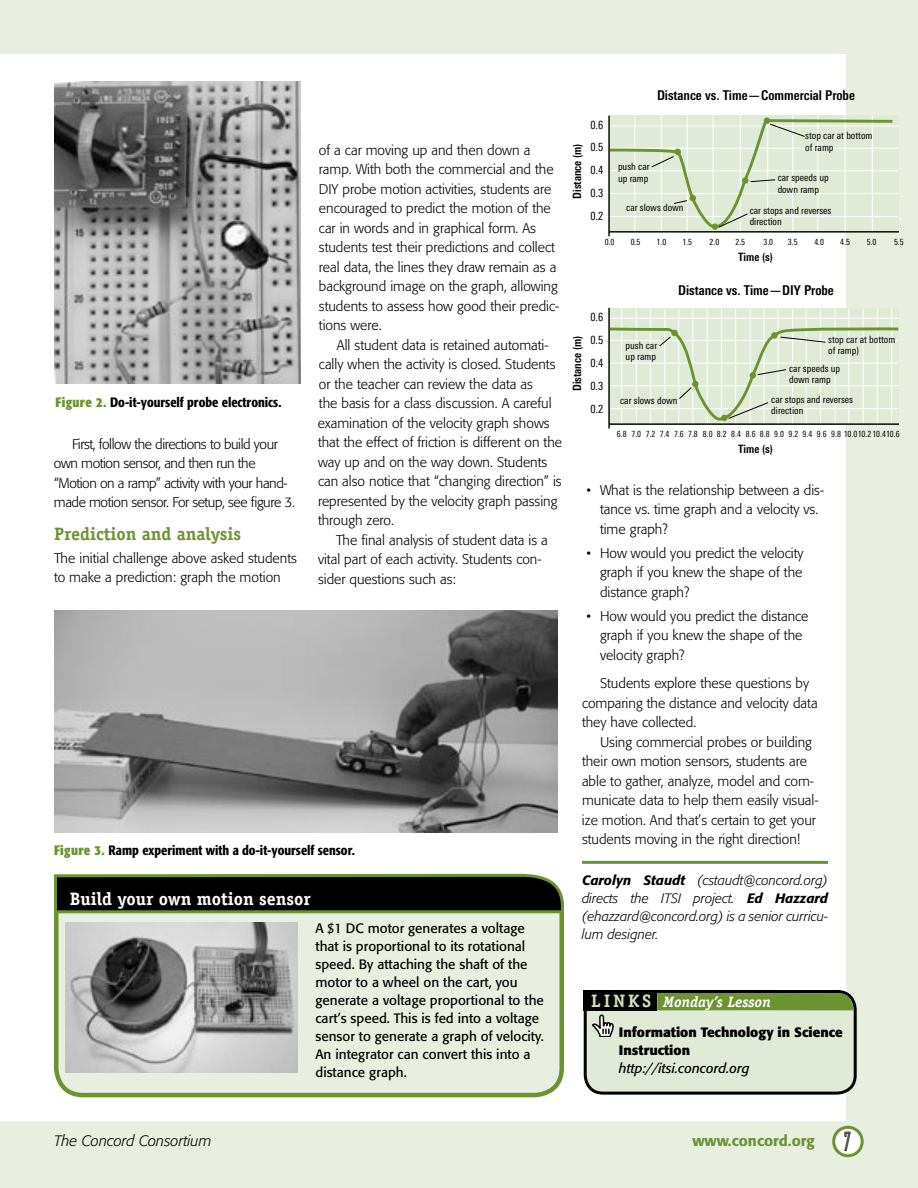
<style>
.page{position:relative;width:918px;height:1188px;background:#e9efe0}
.page>*{position:absolute;margin:0;border:0;box-sizing:border-box;transform-origin:0 0}
.t1{font:27px "Industria Inline";color:#000}
.t2{font:700 18px "Officina Serif";color:#fff}
.t3{font:700 18px "Officina Serif";color:#6a9430}
.t4{font:italic 300 15px "Formata";color:#000}
.t5{font:italic 700 15px "Officina Serif";color:#fff}
.t6{font:500 15px "Formata";color:#6a9430}
.t7{font:300 13.8px/19.5px "Formata";color:#000}
.t8{font:300 13.8px/19.5px "Formata";letter-spacing:-.03em;color:#000}
.t9{font:13.5px/18px "Formata";color:#000}
.t10{font:italic 300 13.5px/18px "Formata";color:#000;text-align:justify}
.t11{font:500 condensed 13.5px "Formata";color:#000}
.t12{font:700 condensed 13.5px "Linotype Univers";color:#000}
.t13{font:700 13.5px/18px "Formata";color:#000}
.t14{font:italic 13.5px "Formata";color:#000}
.t15{font:700 condensed 11.55px "Linotype Univers";color:#000}
.t16{font:condensed 11.55px/23px "Linotype Univers";color:#000;text-align:justify}
.t17{font:condensed 10.05px/11.6px "Linotype Univers";color:#000}
.t18{font:condensed 8.55px "Linotype Univers";color:#000}
.s1{font-weight:700;color:#6a9430}
.s2{font-weight:500}
.s3{font-style:normal;font-size:18px;color:#d2dfc1}
</style>
<div class="page">
<div style="left:0;top:54px;width:846px;height:1067px;background:#fff"></div>
<div style="left:834px;top:1127px;width:28px;height:29px;background:#fff;border-radius:50%"></div>
<div style="left:832px;top:1126px;width:32px;height:31px;border:3px solid #6a9430;border-radius:50%"></div>
<hr style="left:582px;top:861px;width:246px;height:3px;background:#6a9430">
<svg style="left:583px;top:990px;width:274px;height:103px;background:#b9c5aa"></svg>
<img style="left:54px;top:82px;width:247px;height:301px">
<div style="left:54px;top:915px;width:510px;height:180px;background:#e9efe0"></div>
<svg style="left:54px;top:873px;width:510px;height:42px;background:#212818"></svg>
<img style="left:65px;top:923px;width:232px;height:150px">
<img style="left:54px;top:611px;width:504px;height:221px">
<div style="left:609px;top:308px;width:290px;height:116px;background:#e1ead6"></div>
<hr style="left:621px;top:309px;width:1px;height:115px;background:#fff">
<hr style="left:636px;top:309px;width:1px;height:115px;background:#fff">
<hr style="left:650px;top:309px;width:1px;height:115px;background:#fff">
<hr style="left:664px;top:309px;width:1px;height:115px;background:#fff">
<hr style="left:678px;top:309px;width:1px;height:115px;background:#fff">
<hr style="left:692px;top:309px;width:1px;height:115px;background:#fff">
<hr style="left:707px;top:309px;width:1px;height:115px;background:#fff">
<hr style="left:721px;top:309px;width:1px;height:115px;background:#fff">
<hr style="left:735px;top:309px;width:1px;height:115px;background:#fff">
<hr style="left:750px;top:309px;width:1px;height:115px;background:#fff">
<hr style="left:764px;top:309px;width:1px;height:115px;background:#fff">
<hr style="left:778px;top:309px;width:1px;height:115px;background:#fff">
<hr style="left:792px;top:309px;width:1px;height:115px;background:#fff">
<hr style="left:806px;top:309px;width:1px;height:115px;background:#fff">
<hr style="left:820px;top:309px;width:1px;height:115px;background:#fff">
<hr style="left:835px;top:309px;width:1px;height:115px;background:#fff">
<hr style="left:849px;top:309px;width:1px;height:115px;background:#fff">
<hr style="left:863px;top:309px;width:1px;height:115px;background:#fff">
<hr style="left:877px;top:309px;width:1px;height:115px;background:#fff">
<hr style="left:891px;top:309px;width:1px;height:115px;background:#fff">
<div style="left:609px;top:116px;width:290px;height:116px;background:#e1ead6"></div>
<hr style="left:635px;top:115px;width:1px;height:118px;background:#fff">
<hr style="left:661px;top:115px;width:1px;height:118px;background:#fff">
<hr style="left:687px;top:115px;width:1px;height:118px;background:#fff">
<hr style="left:713px;top:115px;width:1px;height:118px;background:#fff">
<hr style="left:740px;top:115px;width:1px;height:118px;background:#fff">
<hr style="left:767px;top:115px;width:1px;height:118px;background:#fff">
<hr style="left:792px;top:115px;width:1px;height:118px;background:#fff">
<hr style="left:817px;top:115px;width:1px;height:118px;background:#fff">
<hr style="left:845px;top:115px;width:1px;height:118px;background:#fff">
<hr style="left:872px;top:115px;width:1px;height:118px;background:#fff">
<hr style="left:609px;top:126px;width:289px;height:1px;background:#fff">
<hr style="left:609px;top:148px;width:289px;height:1px;background:#fff">
<hr style="left:609px;top:170px;width:289px;height:1px;background:#fff">
<hr style="left:609px;top:193px;width:289px;height:1px;background:#fff">
<hr style="left:609px;top:216px;width:289px;height:1px;background:#fff">
<svg style="left:610px;top:118px;width:285px;height:112px"></svg>
<hr style="left:608px;top:116px;width:2px;height:120px;background:#000">
<hr style="left:609px;top:231px;width:290px;height:2px;background:#000">
<hr style="left:609px;top:318px;width:289px;height:1px;background:#fff">
<hr style="left:608px;top:308px;width:2px;height:120px;background:#000">
<hr style="left:609px;top:423px;width:290px;height:2px;background:#000">
<svg style="left:608px;top:326px;width:291px;height:96px"></svg>
<p class="t11" style="left:56px;top:394px;width:227px"><span class="s1">Figure 2.</span> Do-it-yourself probe electronics.</p>
<p class="t8" style="left:54px;top:434px;width:243px;text-indent:18px">First, follow the directions to build your own motion sensor, and then run the “Motion on a ramp” activity with your hand&shy;made motion sensor. For setup, see figure 3.</p>
<h2 class="t3" style="left:54px;top:523px;width:189px">Prediction and analysis</h2>
<p class="t7" style="left:54px;top:548px;width:244px">The initial challenge above asked students to make a prediction: graph the motion</p>
<p class="t7" style="left:319px;top:140px;width:242px">of a car moving up and then down a ramp. With both the commercial and the DIY probe motion activities, students are encouraged to predict the motion of the car in words and in graphical form. As students test their predictions and collect real data, the lines they draw remain as a background image on the graph, allowing students to assess how good their predic&shy;tions were.</p>
<p class="t7" style="left:318px;top:335px;width:246px;text-indent:19px">All student data is retained automati&shy;cally when the activity is closed. Students or the teacher can review the data as<br>the basis for a class discussion. A careful examination of the velocity graph shows that the effect of friction is different on the way up and on the way down. Students can also notice that “changing direction” is represented by the velocity graph passing through zero.</p>
<p class="t7" style="left:318px;top:530px;width:231px;text-indent:18px">The final analysis of student data is a vital part of each activity. Students con&shy;sider questions such as:</p>
<p class="t11" style="left:54px;top:842px;width:303px"><span class="s1">Figure 3.</span> Ramp experiment with a do-it-yourself sensor.</p>
<h2 class="t2" style="left:70px;top:887px;width:243px">Build your own motion sensor</h2>
<p class="t9" style="left:315px;top:919px;width:230px">A $1 DC motor generates a voltage that is proportional to its rotational speed. By attaching the shaft of the motor to a wheel on the cart, you generate a voltage proportional to the cart’s speed. This is fed into a voltage sensor to generate a graph of velocity.<br>An integrator can convert this into a distance graph.</p>
<p class="t15" style="left:570px;top:199px;width:57px;rotate:-90deg">Distance (m)</p>
<p class="t16" style="left:590px;top:113px;width:14px">0.6<br>0.5<br>0.4<br>0.3<br>0.2</p>
<p class="t12" style="left:657px;top:88px;width:199px">Distance vs. Time—Commercial Probe</p>
<p class="t17" style="left:805px;top:130px;width:69px">stop car at bottom of ramp</p>
<p class="t17" style="left:618px;top:161px;width:33px">push car up ramp</p>
<p class="t17" style="left:626px;top:202px;width:59px">car slows down</p>
<p class="t17" style="left:750px;top:204px;width:83px">car stops and reverses direction</p>
<p class="t17" style="left:778px;top:172px;width:53px">car speeds up down ramp</p>
<p class="t18" style="left:605px;top:237px;width:11px">0.0</p>
<p class="t18" style="left:631px;top:237px;width:11px">0.5</p>
<p class="t18" style="left:657px;top:237px;width:11px">1.0</p>
<p class="t18" style="left:682px;top:237px;width:11px">1.5</p>
<p class="t18" style="left:710px;top:237px;width:11px">2.0</p>
<p class="t18" style="left:735px;top:237px;width:11px">2.5</p>
<p class="t18" style="left:763px;top:237px;width:11px">3.0</p>
<p class="t18" style="left:788px;top:237px;width:11px">3.5</p>
<p class="t18" style="left:814px;top:237px;width:11px">4.0</p>
<p class="t18" style="left:840px;top:237px;width:11px">4.5</p>
<p class="t18" style="left:867px;top:237px;width:11px">5.0</p>
<p class="t18" style="left:894px;top:237px;width:11px">5.5</p>
<p class="t15" style="left:738px;top:250px;width:36px">Time (s)</p>
<p class="t15" style="left:570px;top:391px;width:57px;rotate:-90deg">Distance (m)</p>
<p class="t16" style="left:590px;top:305px;width:14px">0.6<br>0.5<br>0.4<br>0.3<br>0.2</p>
<p class="t12" style="left:678px;top:282px;width:157px">Distance vs. Time—DIY Probe</p>
<p class="t17" style="left:828px;top:333px;width:69px">stop car at bottom of ramp)</p>
<p class="t17" style="left:626px;top:339px;width:33px">push car up ramp</p>
<p class="t17" style="left:620px;top:394px;width:59px">car slows down</p>
<p class="t17" style="left:771px;top:394px;width:83px">car stops and reverses direction</p>
<p class="t17" style="left:789px;top:362px;width:53px">car speeds up down ramp</p>
<p class="t18" style="left:617px;top:429px;width:284px">6.8 7.0 7.2 7.4 7.6 7.8 8.0 8.2 8.4 8.6 8.8 9.0 9.2 9.4 9.6 9.8 10.0 10.2 10.4 10.6</p>
<p class="t15" style="left:738px;top:442px;width:36px">Time (s)</p>
<p class="t7" style="left:600px;top:480px;width:226px;text-indent:-14px">• What is the relationship between a dis&shy;tance vs. time graph and a velocity vs. time graph?</p>
<p class="t7" style="left:600px;top:543px;width:205px;text-align:justify;text-indent:-14px">• How would you predict the velocity graph if you knew the shape of the distance graph?</p>
<p class="t7" style="left:600px;top:606px;width:210px;text-indent:-14px">• How would you predict the distance graph if you knew the shape of the velocity graph?</p>
<p class="t7" style="left:582px;top:674px;width:237px;text-indent:18px">Students explore these questions by comparing the distance and velocity data they have collected.</p>
<p class="t7" style="left:582px;top:732px;width:238px;text-indent:18px">Using commercial probes or building their own motion sensors, students are able to gather, analyze, model and com&shy;municate data to help them easily visual&shy;ize motion. And that’s certain to get your students moving in the right direction!</p>
<p class="t10" style="left:582px;top:871px;width:248px"><span class="s2">Carolyn Staudt</span> (cstaudt@concord.org) directs the ITSI project. <span class="s2">Ed Hazzard </span>(ehazzard@concord.org) is a senior curricu&shy;lum designer.</p>
<p class="t5" style="left:591px;top:993px;width:181px"><span class="s3">L I N KS</span> Monday’s Lesson</p>
<p class="t13" style="left:619px;top:1023px;width:225px">Information Technology in Science<br>Instruction</p>
<p class="t14" style="left:619px;top:1060px;width:132px">http://itsi.concord.org</p>
<p class="t4" style="left:54px;top:1132px;width:159px">The Concord Consortium</p>
<p class="t6" style="left:692px;top:1131px;width:124px">www.concord.org</p>
<h1 class="t1" style="left:844px;top:1126px;width:9px">7</h1>
</div>
